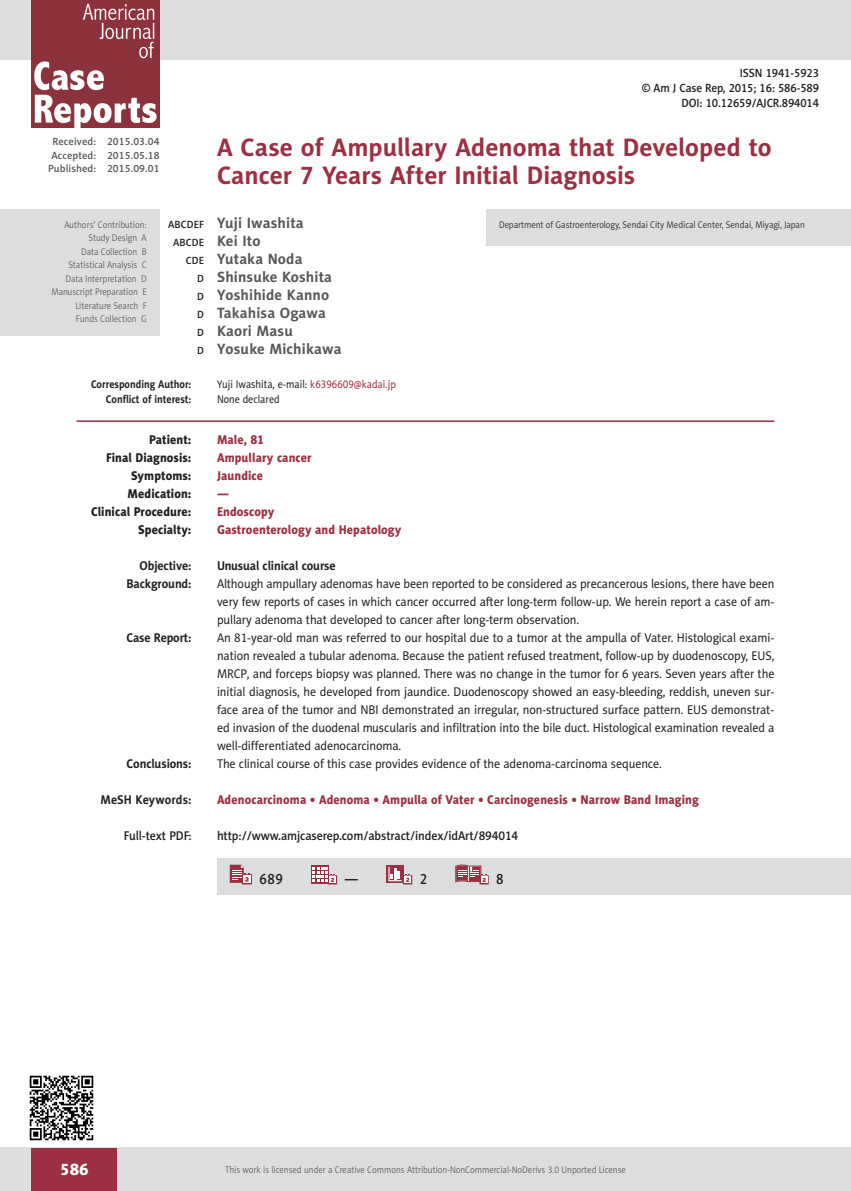
<style>
.page{position:relative;width:851px;height:1191px;background:#fff}
.page>*{position:absolute;margin:0;border:0;box-sizing:border-box;transform-origin:0 0}
.AJCR_Tytul{font:700 25.5px/28.5px "Naomi Sans EFN";color:#9d2f42}
.t1{font:16.5px "Naomi Sans EFN Heavy";color:#fff}
.AJCR_Autorzy{font:700 15px "Naomi Sans EFN";letter-spacing:.01em;color:#57585a}
.AJCR_dane{font:15px "Naomi Sans EFN Medium";color:#231f20;scale:.9 1}
.AJCR_Summary_body{font:12.75px/18px "Naomi Sans EFN";letter-spacing:-.01em;color:#231f20;text-align:justify;scale:.95 1}
.AJCR_keywords{font:12.75px "Naomi Sans EFN Heavy";letter-spacing:.005em;color:#9d2f42;scale:.95 1}
.AJCR_keywords-2{font:12.75px "Naomi Sans EFN Heavy";letter-spacing:.005em;color:#231f20;scale:.95 1}
.AJCR_full_text_pdf{font:12.75px "Naomi Sans EFN Medium";letter-spacing:-.01em;color:#231f20;scale:.95 1}
.AJCR_Summary_body-2{font:700 12.75px "Naomi Sans EFN";letter-spacing:-.01em;color:#231f20;scale:.95 1}
.AJCR_keywords-3{font:700 12.75px "Naomi Sans EFN";letter-spacing:.005em;color:#231f20;scale:.95 1}
.AJCR_full_text_pdf-2{font:12px "Naomi Sans EFN Medium";letter-spacing:-.01em;color:#231f20;scale:.95 1}
.AJCR_Adres{font:11.25px "Naomi Sans EFN";color:#231f20;scale:.9 1}
.AJCR_Adres-2{font:700 11.25px "Naomi Sans EFN";color:#231f20;scale:.9 1}
.t2{font:10.5px "Naomi Sans EFN Medium";letter-spacing:.01em;color:#57585a}
.t3{font:9.75px "Naomi Sans EFN Light";color:#57585a;scale:.9 1}
.AJCR_Afiliacja{font:9.75px "Naomi Sans EFN Light";color:#231f20;scale:.9 1}
.s1{font-family:"Naomi Sans EFN Medium";font-weight:400;font-size:10.5px;color:#231f20}
.s2{color:#9d2f42}
</style>
<div class="page">
<div style="left:217px;top:858px;width:633px;height:36px;background:#dcdddf"></div>
<svg style="left:230px;top:864px;width:22px;height:20px"></svg>
<svg style="left:311px;top:865px;width:17px;height:18px"></svg>
<svg style="left:313px;top:866px;width:24px;height:18px"></svg>
<div style="left:386px;top:865px;width:18px;height:18px;background:#9d2f42"></div>
<svg style="left:388px;top:867px;width:24px;height:17px"></svg>
<svg style="left:455px;top:864px;width:33px;height:20px"></svg>
<hr style="left:77px;top:420px;width:697px;height:2px;background:#9d2f42">
<div style="left:0;top:210px;width:159px;height:126px;background:#dcdddf"></div>
<div style="left:486px;top:210px;width:364px;height:36px;background:#dcdddf"></div>
<img style="left:29px;top:1075px;width:65px;height:66px">
<hr style="left:850px;top:0;width:1px;height:60px;background:#dcdddf">
<div style="left:0;top:1148px;width:850px;height:43px;background:#dcdddf"></div>
<div style="left:32px;top:1147px;width:85px;height:43px;background:#9d2f42"></div>
<div style="left:0;top:0;width:850px;height:60px;background:#dcdddf"></div>
<img style="left:32px;top:0;width:127px;height:127px">
<p class="AJCR_full_text_pdf-2" style="left:739px;top:66px;width:85px">ISSN 1941-5923</p>
<p class="AJCR_full_text_pdf-2" style="left:641px;top:81px;width:188px">© Am J Case Rep, 2015; 16: 586-589</p>
<p class="AJCR_full_text_pdf-2" style="left:681px;top:96px;width:146px">DOI: 10.12659/AJCR.894014</p>
<p class="AJCR_Tytul" style="left:217px;top:133px;width:556px">A Case of Ampullary Adenoma that Developed to<br>Cancer 7 Years After Initial Diagnosis</p>
<p class="AJCR_Autorzy" style="left:168px;top:214px;width:137px"><span class="s1">ABCDEF</span> Yuji Iwashita</p>
<p class="AJCR_Autorzy" style="left:173px;top:232px;width:89px"><span class="s1">ABCDE</span> Kei Ito</p>
<p class="AJCR_Autorzy" style="left:186px;top:250px;width:118px"><span class="s1">CDE</span> Yutaka Noda</p>
<p class="AJCR_Autorzy" style="left:197px;top:268px;width:136px"><span class="s1">D</span> Shinsuke Koshita</p>
<p class="AJCR_Autorzy" style="left:197px;top:286px;width:133px"><span class="s1">D</span> Yoshihide Kanno</p>
<p class="AJCR_Autorzy" style="left:197px;top:304px;width:130px"><span class="s1">D</span> Takahisa Ogawa</p>
<p class="AJCR_Autorzy" style="left:197px;top:322px;width:97px"><span class="s1">D</span> Kaori Masu</p>
<p class="AJCR_Autorzy" style="left:197px;top:340px;width:146px"><span class="s1">D</span> Yosuke Michikawa</p>
<p class="AJCR_Adres-2" style="left:91px;top:377px;width:113px">Corresponding Author:</p>
<p class="AJCR_Adres" style="left:217px;top:377px;width:200px">Yuji Iwashita, e-mail: <span class="s2">k6396609@kadai.jp</span></p>
<p class="AJCR_Adres-2" style="left:106px;top:393px;width:97px">Conflict of interest:</p>
<p class="AJCR_Adres" style="left:217px;top:393px;width:71px">None declared</p>
<p class="AJCR_keywords-2" style="left:149px;top:432px;width:46px">Patient:</p>
<p class="AJCR_keywords" style="left:217px;top:432px;width:51px">Male, 81</p>
<p class="AJCR_keywords-2" style="left:106px;top:450px;width:91px">Final Diagnosis:</p>
<p class="AJCR_keywords" style="left:217px;top:450px;width:101px">Ampullary cancer</p>
<p class="AJCR_keywords-2" style="left:131px;top:468px;width:65px">Symptoms:</p>
<p class="AJCR_keywords" style="left:217px;top:468px;width:50px">Jaundice</p>
<p class="AJCR_keywords-2" style="left:128px;top:486px;width:69px">Medication:</p>
<p class="AJCR_keywords" style="left:217px;top:486px;width:14px">—</p>
<p class="AJCR_keywords-2" style="left:91px;top:504px;width:107px">Clinical Procedure:</p>
<p class="AJCR_keywords" style="left:217px;top:504px;width:62px">Endoscopy</p>
<p class="AJCR_keywords-2" style="left:138px;top:522px;width:58px">Specialty:</p>
<p class="AJCR_keywords" style="left:217px;top:522px;width:195px">Gastroenterology and Hepatology</p>
<p class="AJCR_Summary_body-2" style="left:139px;top:558px;width:56px">Objective:</p>
<p class="AJCR_Summary_body-2" style="left:217px;top:558px;width:126px">Unusual clinical course</p>
<p class="AJCR_Summary_body-2" style="left:126px;top:576px;width:70px">Background:</p>
<p class="AJCR_Summary_body" style="left:217px;top:575px;width:588px">Although ampullary adenomas have been reported to be considered as precancerous lesions, there have been very few reports of cases in which cancer occurred after long-term follow-up. We herein report a case of am&shy;pullary adenoma that developed to cancer after long-term observation.</p>
<p class="AJCR_Summary_body-2" style="left:126px;top:630px;width:70px">Case Report:</p>
<p class="AJCR_Summary_body" style="left:217px;top:629px;width:588px">An 81-year-old man was referred to our hospital due to a tumor at the ampulla of Vater. Histological exami&shy;nation revealed a tubular adenoma. Because the patient refused treatment, follow-up by duodenoscopy, EUS, MRCP, and forceps biopsy was planned. There was no change in the tumor for 6 years. Seven years after the initial diagnosis, he developed from jaundice. Duodenoscopy showed an easy-bleeding, reddish, uneven sur&shy;face area of the tumor and NBI demonstrated an irregular, non-structured surface pattern. EUS demonstrat&shy;ed invasion of the duodenal muscularis and infiltration into the bile duct. Histological examination revealed a well-differentiated adenocarcinoma.</p>
<p class="AJCR_Summary_body-2" style="left:127px;top:756px;width:70px">Conclusions:</p>
<p class="AJCR_Summary_body" style="left:217px;top:755px;width:470px">The clinical course of this case provides evidence of the adenoma-carcinoma sequence.</p>
<p class="AJCR_keywords-3" style="left:100px;top:792px;width:97px">MeSH Keywords:</p>
<p class="AJCR_keywords" style="left:217px;top:792px;width:508px">Adenocarcinoma • Adenoma • Ampulla of Vater • Carcinogenesis • Narrow Band Imaging</p>
<p class="AJCR_full_text_pdf" style="left:124px;top:828px;width:73px">Full-text PDF:</p>
<p class="AJCR_full_text_pdf" style="left:217px;top:828px;width:318px">http://www.amjcaserep.com/abstract/index/idArt/894014</p>
<p class="t2" style="left:52px;top:136px;width:109px">Received: 2015.03.04</p>
<p class="t2" style="left:51px;top:149px;width:110px">Accepted: 2015.05.18</p>
<p class="t2" style="left:48px;top:163px;width:113px">Published: 2015.09.01</p>
<p class="t3" style="left:64px;top:219px;width:93px">Authors’ Contribution:</p>
<p class="t3" style="left:88px;top:232px;width:66px">Study Design A</p>
<p class="t3" style="left:81px;top:246px;width:74px">Data Collection B</p>
<p class="t3" style="left:68px;top:259px;width:89px">Statistical Analysis C</p>
<p class="t3" style="left:65px;top:273px;width:92px">Data Interpretation D</p>
<p class="t3" style="left:51px;top:286px;width:107px">Manuscript Preparation E</p>
<p class="t3" style="left:75px;top:300px;width:81px">Literature Search F</p>
<p class="t3" style="left:76px;top:313px;width:80px">Funds Collection G</p>
<p class="AJCR_Afiliacja" style="left:499px;top:219px;width:341px">Department of Gastroenterology, Sendai City Medical Center, Sendai, Miyagi, Japan</p>
<p class="AJCR_dane" style="left:259px;top:870px;width:27px">689</p>
<p class="AJCR_dane" style="left:344px;top:870px;width:16px">—</p>
<p class="AJCR_dane" style="left:420px;top:870px;width:10px">2</p>
<p class="AJCR_dane" style="left:496px;top:870px;width:10px">8</p>
<p class="t1" style="left:60px;top:1159px;width:30px">586</p>
<p class="t3" style="left:225px;top:1164px;width:447px">This work is licensed under a Creative Commons Attribution-NonCommercial-NoDerivs 3.0 Unported License</p>
</div>
